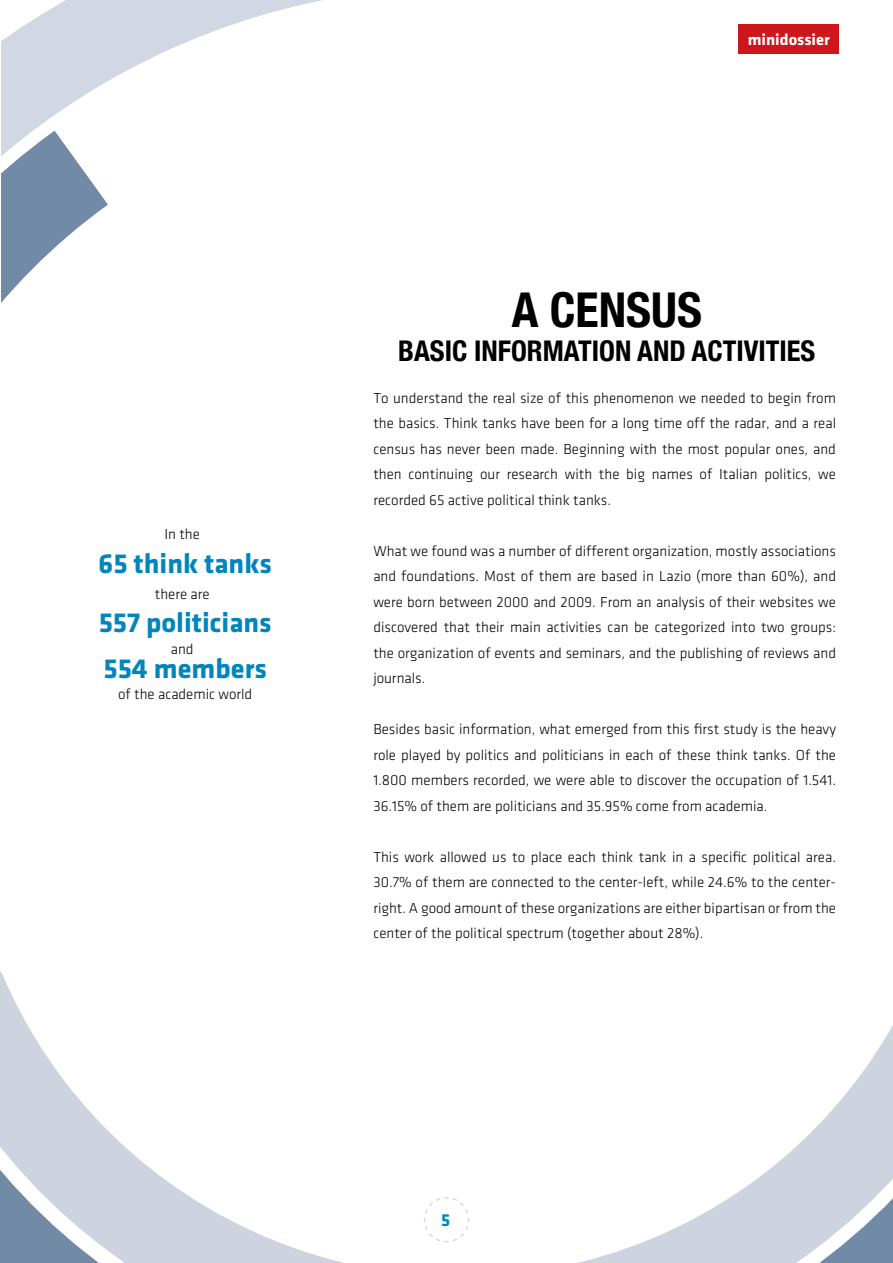
<style>
.page{position:relative;width:893px;height:1263px;background:#fff}
.page>*{position:absolute;margin:0;border:0;box-sizing:border-box;transform-origin:0 0}
.t1{font:700 condensed 48px "Helvetica Neue";color:#000}
.t2{font:700 28.5px/59.1px "Klavika";color:#0085bd}
.t3{font:700 condensed 28.5px "Helvetica Neue";color:#000}
.t4{font:700 18px "Klavika";color:#0085bd}
.t5{font:700 16.5px "Klavika";color:#fff}
.t6{font:300 15px/25.5px "Klavika";color:#000;text-align:justify}
</style>
<div class="page">
<svg style="left:1px;top:0;width:738px;height:303px"></svg>
<svg style="left:0;top:971px;width:893px;height:292px"></svg>
<div style="left:739px;top:24px;width:100px;height:30px;background:#cd171a"></div>
<svg style="left:423px;top:1196px;width:47px;height:47px"></svg>
<p class="t6" style="left:164px;top:522px;width:37px">In the</p>
<h2 class="t2" style="left:99px;top:534px;width:175px">65 think tanks<br>557 politicians</h2>
<h2 class="t2" style="left:104px;top:639px;width:165px">554 members</h2>
<p class="t6" style="left:118px;top:682px;width:136px">of the academic world</p>
<p class="t6" style="left:155px;top:581px;width:56px">there are</p>
<p class="t6" style="left:171px;top:636px;width:24px">and</p>
<p class="t5" style="left:748px;top:31px;width:83px">minidossier</p>
<h1 class="t1" style="left:512px;top:270px;width:192px">A CENSUS</h1>
<h2 class="t3" style="left:398px;top:327px;width:419px">BASIC INFORMATION AND ACTIVITIES</h2>
<p class="t6" style="left:373px;top:385px;width:464px">To understand the real size of this phenomenon we needed to begin from the basics. Think tanks have been for a long time off the radar, and a real census has never been made. Beginning with the most popular ones, and then continuing our research with the big names of Italian politics, we recorded 65 active political think tanks.</p>
<p class="t6" style="left:373px;top:538px;width:464px">What we found was a number of different organization, mostly associations and foundations. Most of them are based in Lazio (more than 60%), and were born between 2000 and 2009. From an analysis of their websites we discovered that their main activities can be categorized into two groups: the organization of events and seminars, and the publishing of reviews and journals.</p>
<p class="t6" style="left:373px;top:717px;width:464px">Besides basic information, what emerged from this first study is the heavy role played by politics and politicians in each of these think tanks. Of the 1.800 members recorded, we were able to discover the occupation of 1.541.<br>36.15% of them are politicians and 35.95% come from academia.</p>
<p class="t6" style="left:373px;top:844px;width:464px">This work allowed us to place each think tank in a specific political area.<br>30.7% of them are connected to the center-left, while 24.6% to the center&shy;right. A good amount of these organizations are either bipartisan or from the center of the political spectrum (together about 28%).</p>
<p class="t4" style="left:441px;top:1210px;width:10px">5</p>
</div>
